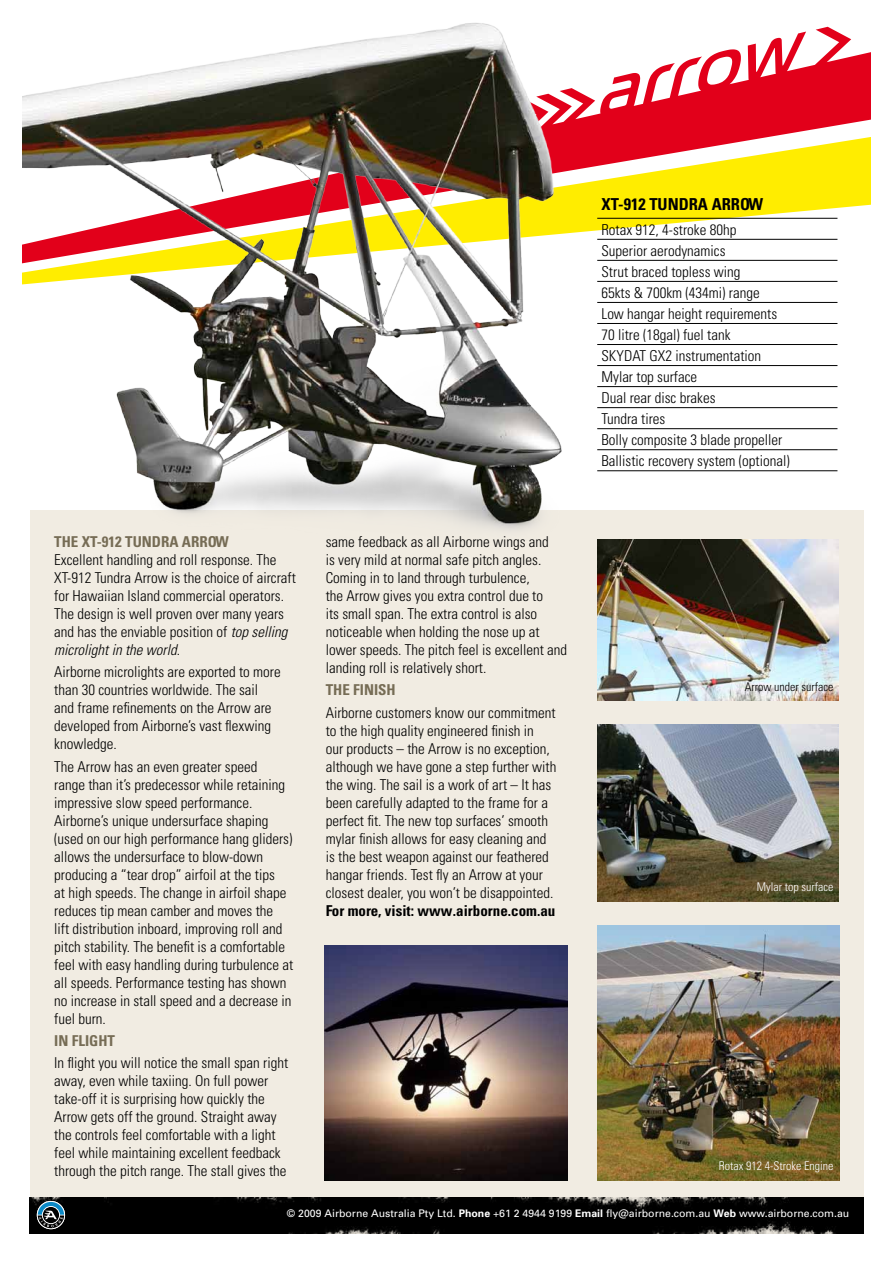
<style>
.page{position:relative;width:893px;height:1263px;background:#fff}
.page>*{position:absolute;margin:0;border:0;box-sizing:border-box;transform-origin:0 0}
.t1{font:700 condensed 16.5px "Univers";color:#000}
.t2{font:300 condensed 15px/18px "Univers";color:#000}
.t3{font:700 condensed 15px "Univers";color:#766c55}
.t4{font:700 condensed 15px "Univers";color:#000}
.t5{font:300 condensed 12px "Univers";color:#fff}
.t6{font:300 condensed 12px "Univers";color:#000}
.t7{font:10.5px "Univers";color:#fff}
.s1{font-style:italic}
.s2{font-weight:700}
</style>
<div class="page">
<div style="left:30px;top:510px;width:833px;height:723px;background:#f1ece2"></div>
<svg style="left:729px;top:26px;width:142px;height:319px"></svg>
<img style="left:22px;top:23px;width:707px;height:517px">
<img style="left:597px;top:725px;width:242px;height:177px">
<img style="left:30px;top:1197px;width:833px;height:36px">
<svg style="left:37px;top:1201px;width:28px;height:28px"></svg>
<svg style="left:38px;top:1202px;width:26px;height:26px"></svg>
<img style="left:597px;top:540px;width:242px;height:161px">
<img style="left:325px;top:945px;width:242px;height:236px">
<img style="left:597px;top:926px;width:243px;height:255px">
<hr style="left:597px;top:218px;width:240px;height:1px;background:#000">
<hr style="left:597px;top:239px;width:240px;height:1px;background:#000">
<hr style="left:597px;top:260px;width:240px;height:1px;background:#000">
<hr style="left:597px;top:281px;width:240px;height:1px;background:#000">
<hr style="left:597px;top:302px;width:240px;height:1px;background:#000">
<hr style="left:597px;top:323px;width:240px;height:1px;background:#000">
<hr style="left:597px;top:344px;width:240px;height:1px;background:#000">
<hr style="left:597px;top:365px;width:240px;height:1px;background:#000">
<hr style="left:597px;top:386px;width:240px;height:1px;background:#000">
<hr style="left:597px;top:407px;width:240px;height:1px;background:#000">
<hr style="left:597px;top:428px;width:240px;height:1px;background:#000">
<hr style="left:597px;top:449px;width:240px;height:1px;background:#000">
<hr style="left:597px;top:470px;width:240px;height:1px;background:#000">
<p class="t3" style="left:54px;top:532px;width:176px">THE XT-912 TUNDRA ARROW</p>
<p class="t2" style="left:54px;top:550px;width:243px">Excellent handling and roll response. The XT-912 Tundra Arrow is the choice of aircraft for Hawaiian Island commercial operators.<br>The design is well proven over many years and has the enviable position of <span class="s1">top selling microlight in the world</span>.</p>
<p class="t2" style="left:54px;top:663px;width:228px">Airborne microlights are exported to more than 30 countries worldwide. The sail and frame refinements on the Arrow are developed from Airborne’s vast flexwing knowledge.</p>
<p class="t2" style="left:54px;top:757px;width:241px">The Arrow has an even greater speed<br>range than it’s predecessor while retaining impressive slow speed performance.<br>Airborne’s unique undersurface shaping (used on our high performance hang gliders) allows the undersurface to blow-down producing a “tear drop” airfoil at the tips<br>at high speeds. The change in airfoil shape reduces tip mean camber and moves the<br>lift distribution inboard, improving roll and pitch stability. The benefit is a comfortable feel with easy handling during turbulence at all speeds. Performance testing has shown no increase in stall speed and a decrease in fuel burn.</p>
<p class="t3" style="left:54px;top:1031px;width:62px">IN FLIGHT</p>
<p class="t2" style="left:54px;top:1054px;width:236px">In flight you will notice the small span right away, even while taxiing. On full power take-off it is surprising how quickly the Arrow gets off the ground. Straight away the controls feel comfortable with a light feel while maintaining excellent feedback through the pitch range. The stall gives the</p>
<p class="t2" style="left:326px;top:532px;width:243px">same feedback as all Airborne wings and<br>is very mild at normal safe pitch angles.<br>Coming in to land through turbulence,<br>the Arrow gives you extra control due to<br>its small span. The extra control is also noticeable when holding the nose up at lower speeds. The pitch feel is excellent and landing roll is relatively short.</p>
<p class="t3" style="left:326px;top:681px;width:72px">THE FINISH</p>
<p class="t2" style="left:326px;top:703px;width:232px">Airborne customers know our commitment to the high quality engineered finish in<br>our products – the Arrow is no exception, although we have gone a step further with the wing. The sail is a work of art – It has been carefully adapted to the frame for a perfect fit. The new top surfaces’ smooth mylar finish allows for easy cleaning and is the best weapon against our feathered hangar friends. Test fly an Arrow at your closest dealer, you won’t be disappointed.</p>
<p class="t4" style="left:326px;top:901px;width:231px">For more, visit: www.airborne.com.au</p>
<p class="t1" style="left:601px;top:194px;width:163px">XT-912 TUNDRA ARROW</p>
<p class="t2" style="left:601px;top:219px;width:190px;line-height:21px">Rotax 912, 4-stroke 80hp<br>Superior aerodynamics<br>Strut braced topless wing<br>65kts &amp; 700km (434mi) range<br>Low hangar height requirements<br>70 litre (18gal) fuel tank<br>SKYDAT GX2 instrumentation<br>Mylar top surface<br>Dual rear disc brakes<br>Tundra tires<br>Bolly composite 3 blade propeller<br>Ballistic recovery system (optional)</p>
<p class="t6" style="left:745px;top:680px;width:90px">Arrow under surface</p>
<p class="t5" style="left:757px;top:879px;width:78px">Mylar top surface</p>
<p class="t5" style="left:719px;top:1158px;width:116px">Rotax 912 4-Stroke Engine</p>
<p class="t7" style="left:287px;top:1207px;width:564px">© 2009 Airborne Australia Pty Ltd. <span class="s2">Phone</span> +61 2 4944 9199 <span class="s2">Email</span> fly@airborne.com.au <span class="s2">Web</span> www.airborne.com.au</p>
</div>
